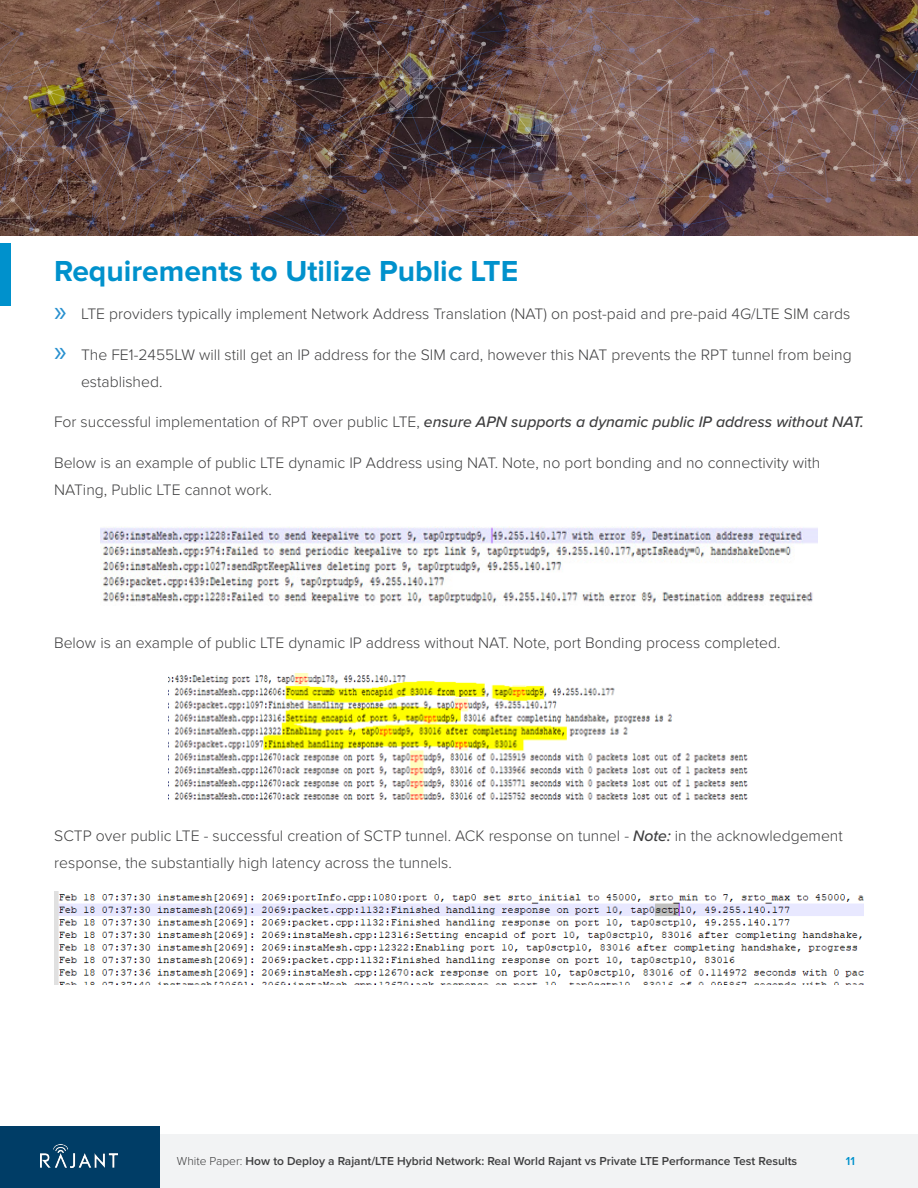
<style>
.page{position:relative;width:918px;height:1188px;background:#fff}
.page>*{position:absolute;margin:0;border:0;box-sizing:border-box;transform-origin:0 0}
.t1{font:700 30px "Proxima Nova";color:#0091cc}
.t2{font:300 15.75px/27px "Proxima Nova";color:#3e3e3f}
.t3{font:italic 500 15.75px "Proxima Nova";color:#3e3e3f}
.t4{font:600 12px "Proxima Nova";color:#3e3e3f}
.t5{font:600 12px "Proxima Nova";color:#0091cc}
.s1{font-family:"Myriad Pro";font-weight:400;font-size:30px;color:#2890cf}
.s2{font-weight:300;font-style:normal}
.s3{font-weight:500;font-style:italic}
.s4{font-weight:300}
</style>
<div class="page">
<div style="left:0;top:1134px;width:918px;height:54px;background:#f2f3f4"></div>
<div style="left:0;top:1127px;width:159px;height:61px;background:#003d66"></div>
<img style="left:40px;top:1145px;width:77px;height:22px">
<img style="left:0;top:0;width:918px;height:235px">
<img style="left:101px;top:526px;width:716px;height:79px">
<img style="left:168px;top:673px;width:580px;height:127px">
<img style="left:54px;top:892px;width:810px;height:92px">
<div style="left:0;top:243px;width:11px;height:63px;background:#0091cc"></div>
<p class="t1" style="left:54px;top:254px;width:466px">Requirements to Utilize Public LTE</p>
<p class="t2" style="left:54px;top:299px;width:798px"><span class="s1">»</span> LTE providers typically implement Network Address Translation (NAT) on post-paid and pre-paid 4G/LTE SIM cards</p>
<p class="t2" style="left:81px;top:340px;width:772px;text-indent:-27px"><span class="s1">»</span> The FE1-2455LW will still get an IP address for the SIM card, however this NAT prevents the RPT tunnel from being established.</p>
<p class="t3" style="left:54px;top:410px;width:812px"><span class="s2">For successful implementation of RPT over public LTE,</span> ensure APN supports a dynamic public IP address without NAT.</p>
<p class="t2" style="left:54px;top:448px;width:768px">Below is an example of public LTE dynamic IP Address using NAT. Note, no port bonding and no connectivity with<br>NATing, Public LTE cannot work.</p>
<p class="t2" style="left:54px;top:629px;width:728px">Below is an example of public LTE dynamic IP address without NAT. Note, port Bonding process completed.</p>
<p class="t2" style="left:54px;top:821px;width:790px">SCTP over public LTE - successful creation of SCTP tunnel. ACK response on tunnel - <span class="s3">Note:</span> in the acknowledgement response, the substantially high latency across the tunnels.</p>
<p class="t4" style="left:177px;top:1152px;width:622px"><span class="s4">White Paper:</span> How to Deploy a Rajant/LTE Hybrid Network: Real World Rajant vs Private LTE Performance Test Results</p>
<p class="t5" style="left:846px;top:1152px;width:11px">11</p>
</div>
